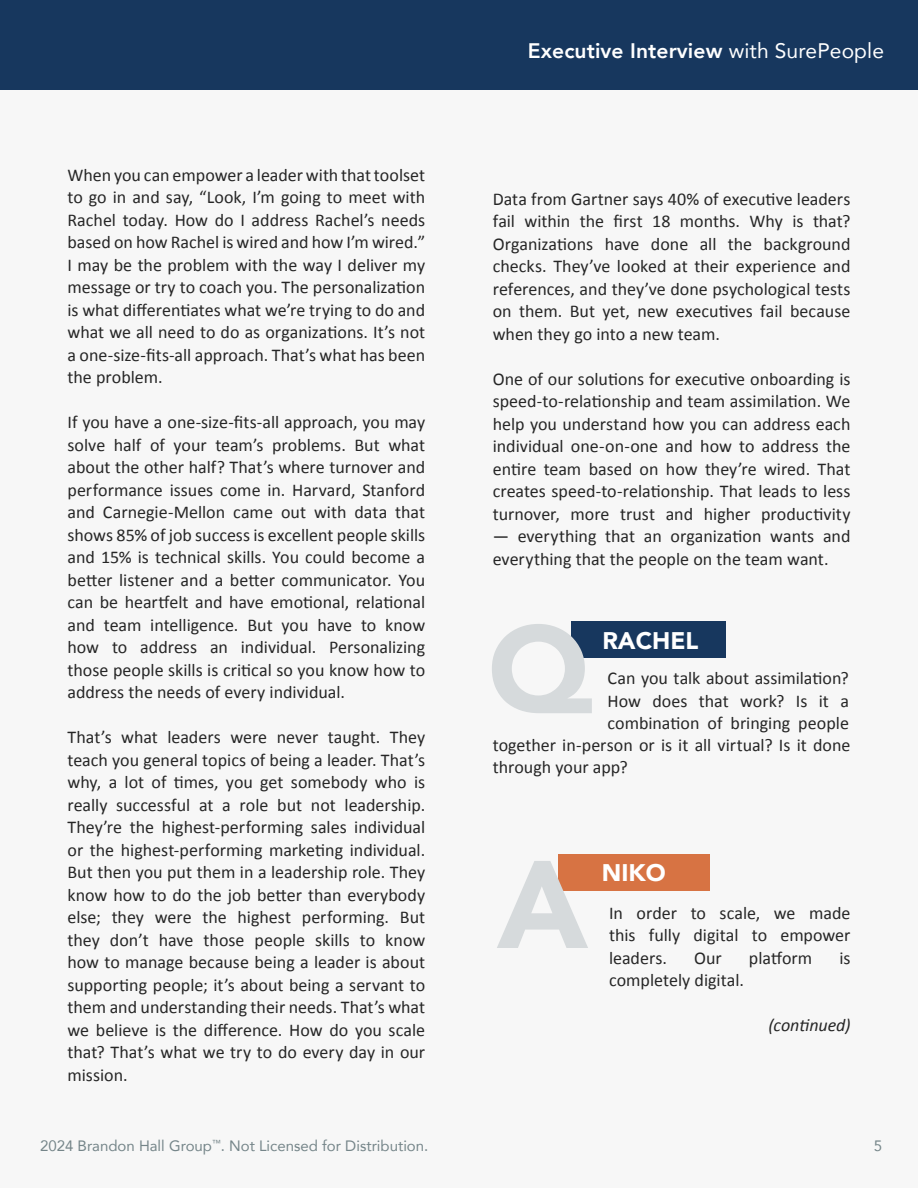
<style>
.page{position:relative;width:918px;height:1188px;background:#f7f7f7}
.page>*{position:absolute;margin:0;border:0;box-sizing:border-box;transform-origin:0 0}
.t1{font:900 123px "Avenir";color:#d6dadc}
.t2{font:900 24px "Avenir";color:#fff}
.t3{font:800 21px "Avenir";letter-spacing:.005em;color:#fff}
.body_copy{font:18px/22.5px "Calibri";color:#262626;text-align:justify}
.body_copy-2{font:italic 18px "Calibri";letter-spacing:-.005em;color:#262626}
.t4{font:15px "Avenir";color:#758589}
.s1{font-weight:400}
</style>
<div class="page">
<div style="left:0;top:0;width:918px;height:90px;background:#17375e"></div>
<div style="left:571px;top:622px;width:155px;height:36px;background:#17375e"></div>
<div style="left:559px;top:854px;width:151px;height:36px;background:#d77343"></div>
<p class="body_copy" style="left:68px;top:163px;width:359px">When you can empower a leader with that toolset to go in and say, “Look, I’m going to meet with Rachel today. How do I address Rachel’s needs based on how Rachel is wired and how I’m wired.” I may be the problem with the way I deliver my message or try to coach you. The personalization is what differentiates what we’re trying to do and what we all need to do as organizations. It’s not a one-size-fits-all approach. That’s what has been the problem.</p>
<p class="body_copy" style="left:68px;top:411px;width:359px">If you have a one-size-fits-all approach, you may solve half of your team’s problems. But what about the other half? That’s where turnover and performance issues come in. Harvard, Stanford and Carnegie-Mellon came out with data that shows 85% of job success is excellent people skills and 15% is technical skills. You could become a better listener and a better communicator. You can be heartfelt and have emotional, relational and team intelligence. But you have to know how to address an individual. Personalizing those people skills is critical so you know how to address the needs of every individual.</p>
<p class="body_copy" style="left:68px;top:726px;width:359px">That’s what leaders were never taught. They teach you general topics of being a leader. That’s why, a lot of times, you get somebody who is really successful at a role but not leadership.<br>They’re the highest-performing sales individual or the highest-performing marketing individual.<br>But then you put them in a leadership role. They know how to do the job better than everybody else; they were the highest performing. But they don’t have those people skills to know how to manage because being a leader is about supporting people; it’s about being a servant to them and understanding their needs. That’s what we believe is the difference. How do you scale that? That’s what we try to do every day in our mission.</p>
<p class="t3" style="left:528px;top:35px;width:358px">Executive Interview <span class="s1">with SurePeople</span></p>
<p class="body_copy" style="left:493px;top:187px;width:359px">Data from Gartner says 40% of executive leaders fail within the first 18 months. Why is that?<br>Organizations have done all the background checks. They’ve looked at their experience and references, and they’ve done psychological tests on them. But yet, new executives fail because when they go into a new team.</p>
<p class="body_copy" style="left:493px;top:367px;width:359px">One of our solutions for executive onboarding is speed-to-relationship and team assimilation. We help you understand how you can address each individual one-on-one and how to address the entire team based on how they’re wired. That creates speed-to-relationship. That leads to less turnover, more trust and higher productivity</p>
<p class="body_copy" style="left:493px;top:525px;width:359px">— everything that an organization wants and everything that the people on the team want.</p>
<p class="t1" style="left:488px;top:565px;width:106px">Q</p>
<p class="t2" style="left:602px;top:620px;width:97px">RACHEL</p>
<p class="body_copy" style="left:608px;top:666px;width:243px">Can you talk about assimilation?</p>
<p class="body_copy" style="left:608px;top:689px;width:243px">How does that work? Is it a</p>
<p class="body_copy" style="left:608px;top:711px;width:243px">combination of bringing people</p>
<p class="body_copy" style="left:493px;top:733px;width:359px">together in-person or is it all virtual? Is it done</p>
<p class="body_copy" style="left:493px;top:755px;width:137px">through your app?</p>
<p class="t1" style="left:497px;top:800px;width:93px">A</p>
<p class="t2" style="left:602px;top:852px;width:65px">NIKO</p>
<p class="body_copy" style="left:609px;top:901px;width:243px">In order to scale, we made</p>
<p class="body_copy" style="left:609px;top:924px;width:243px">this fully digital to empower leaders.</p>
<p class="body_copy" style="left:694px;top:946px;width:29px">Our</p>
<p class="body_copy" style="left:749px;top:946px;width:65px">platform</p>
<p class="body_copy" style="left:839px;top:946px;width:13px">is</p>
<p class="body_copy" style="left:609px;top:969px;width:137px">completely digital.</p>
<p class="body_copy-2" style="left:769px;top:1013px;width:83px">(continued)</p>
<p class="t4" style="left:40px;top:1133px;width:390px">2024 Brandon Hall Group<sup>™</sup>. Not Licensed for Distribution.</p>
<p class="t4" style="left:874px;top:1133px;width:10px">5</p>
</div>
